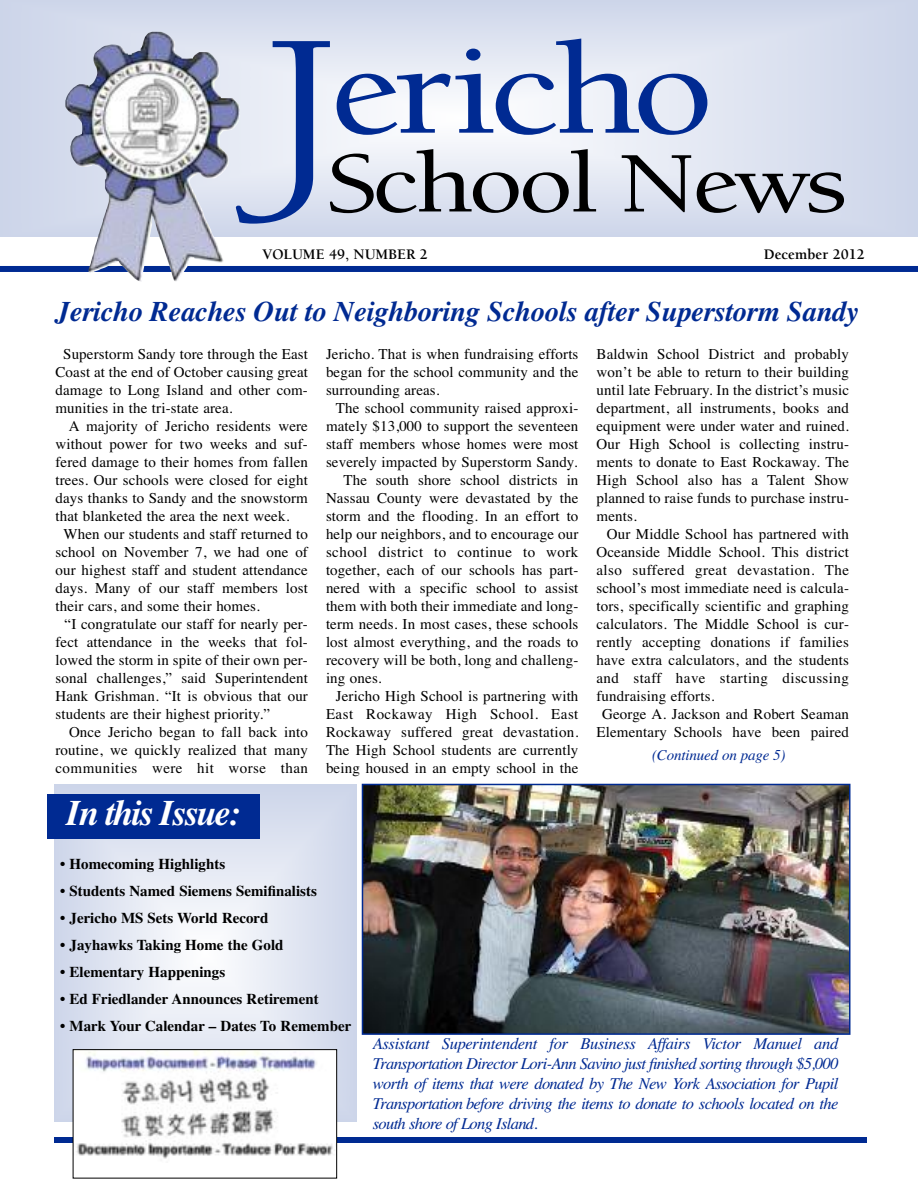
<style>
.page{position:relative;width:918px;height:1188px;background:#fff}
.page>*{position:absolute;margin:0;border:0;box-sizing:border-box;transform-origin:0 0}
.t1{font:500 133.5px "Berkeley";letter-spacing:-.045em;color:#002a92;scale:1.2 1}
.t2{font:500 88.5px "Berkeley";letter-spacing:-.045em;color:#000;scale:1.2 1}
.t3{font:italic 700 36px "Times";letter-spacing:-.05em;color:#fff}
.t4{font:italic 700 28.5px "Times";letter-spacing:-.01em;color:#002a92}
.t5{font:italic 16.5px/19.8px "Times";letter-spacing:-.04em;color:#002a92;text-align:justify}
.t6{font:15px/18px "Times";letter-spacing:.01em;color:#000;text-align:justify}
.t7{font:700 15px "Times";color:#000}
.t8{font:15px "Times";letter-spacing:.03em;color:#000}
.t9{font:700 15px "Berkeley";color:#000}
.t10{font:italic 15px "Times";letter-spacing:-.01em;color:#002a92}
.s1{font-weight:400;font-size:222px}
</style>
<div class="page">
<div style="left:54px;top:1137px;width:813px;height:6px;background:#002a92"></div>
<svg style="left:54px;top:784px;width:302px;height:337px;background:#dfe4f1"></svg>
<div style="left:47px;top:794px;width:213px;height:45px;background:#002a92"></div>
<img style="left:75px;top:1051px;width:260px;height:108px">
<div style="left:73px;top:1049px;width:264px;height:130px;border:1px solid #000"></div>
<img style="left:365px;top:787px;width:482px;height:245px">
<div style="left:362px;top:784px;width:488px;height:251px;border:2px solid #002a92"></div>
<svg style="left:0;top:0;width:918px;height:236px;background:#dde3f0"></svg>
<div style="left:0;top:266px;width:918px;height:6px;background:#002a92"></div>
<img style="left:65px;top:32px;width:175px;height:250px">
<h1 class="t1" style="left:258px;top:39px;width:382px"><span class="s1">J</span>ericho</h1>
<h2 class="t2" style="left:326px;top:149px;width:436px">School News</h2>
<p class="t9" style="left:262px;top:248px;width:167px">VOLUME 49, NUMBER 2</p>
<p class="t9" style="left:764px;top:248px;width:103px">December 2012</p>
<h3 class="t4" style="left:56px;top:294px;width:804px">Jericho Reaches Out to Neighboring Schools after Superstorm Sandy</h3>
<p class="t6" style="left:55px;top:345px;width:254px;text-indent:8px">Superstorm Sandy tore through the East Coast at the end of October causing great damage to Long Island and other com&shy;munities in the tri-state area.</p>
<p class="t6" style="left:69px;top:417px;width:241px">A majority of Jericho residents were</p>
<p class="t6" style="left:55px;top:435px;width:254px">without power for two weeks and suf-</p>
<p class="t6" style="left:55px;top:453px;width:254px">fered damage to their homes from fallen</p>
<p class="t6" style="left:55px;top:471px;width:254px">trees. Our schools were closed for eight</p>
<p class="t6" style="left:55px;top:489px;width:254px">days thanks to Sandy and the snowstorm</p>
<p class="t6" style="left:55px;top:507px;width:235px">that blanketed the area the next week.</p>
<p class="t6" style="left:64px;top:525px;width:246px">When our students and staff returned to</p>
<p class="t6" style="left:55px;top:543px;width:254px">school on November 7, we had one of</p>
<p class="t6" style="left:55px;top:561px;width:254px">our highest staff and student attendance</p>
<p class="t6" style="left:55px;top:579px;width:254px">days. Many of our staff members lost</p>
<p class="t6" style="left:55px;top:597px;width:206px">their cars, and some their homes.</p>
<p class="t6" style="left:65px;top:615px;width:245px">“I congratulate our staff for nearly per-</p>
<p class="t6" style="left:55px;top:633px;width:254px">fect attendance in the weeks that fol-</p>
<p class="t6" style="left:55px;top:651px;width:254px">lowed the storm in spite of their own per-</p>
<p class="t6" style="left:55px;top:669px;width:254px">sonal challenges,” said Superintendent</p>
<p class="t6" style="left:55px;top:687px;width:254px">Hank Grishman. “It is obvious that our</p>
<p class="t6" style="left:55px;top:705px;width:216px">students are their highest priority.”</p>
<p class="t6" style="left:69px;top:723px;width:240px">Once Jericho began to fall back into</p>
<p class="t6" style="left:55px;top:741px;width:254px">routine, we quickly realized that many</p>
<p class="t8" style="left:55px;top:760px;width:254px">communities were hit worse than</p>
<p class="t6" style="left:597px;top:345px;width:254px">Baldwin School District and probably won’t be able to return to their building until late February. In the district’s music department, all instruments, books and equipment were under water and ruined.<br>Our High School is collecting instru&shy;ments to donate to East Rockaway. The High School also has a Talent Show planned to raise funds to purchase instru&shy;ments.</p>
<p class="t6" style="left:607px;top:525px;width:244px">Our Middle School has partnered with</p>
<p class="t6" style="left:597px;top:543px;width:254px">Oceanside Middle School. This district</p>
<p class="t8" style="left:597px;top:562px;width:254px">also suffered great devastation. The</p>
<p class="t6" style="left:597px;top:579px;width:254px">school’s most immediate need is calcula-</p>
<p class="t6" style="left:597px;top:597px;width:254px">tors, specifically scientific and graphing</p>
<p class="t6" style="left:597px;top:615px;width:254px">calculators. The Middle School is cur-</p>
<p class="t6" style="left:597px;top:633px;width:254px">rently accepting donations if families</p>
<p class="t6" style="left:597px;top:651px;width:254px">have extra calculators, and the students</p>
<p class="t8" style="left:597px;top:670px;width:254px">and staff have starting discussing</p>
<p class="t6" style="left:597px;top:687px;width:119px">fundraising efforts.</p>
<p class="t6" style="left:602px;top:705px;width:248px">George A. Jackson and Robert Seaman</p>
<p class="t6" style="left:597px;top:723px;width:254px">Elementary Schools have been paired</p>
<p class="t6" style="left:326px;top:345px;width:254px">Jericho. That is when fundraising efforts began for the school community and the surrounding areas.</p>
<p class="t6" style="left:336px;top:399px;width:244px">The school community raised approxi-</p>
<p class="t6" style="left:326px;top:417px;width:254px">mately $13,000 to support the seventeen</p>
<p class="t6" style="left:326px;top:435px;width:254px">staff members whose homes were most</p>
<p class="t6" style="left:326px;top:453px;width:253px">severely impacted by Superstorm Sandy.</p>
<p class="t6" style="left:343px;top:471px;width:237px">The south shore school districts in</p>
<p class="t6" style="left:326px;top:489px;width:254px">Nassau County were devastated by the</p>
<p class="t6" style="left:326px;top:507px;width:254px">storm and the flooding. In an effort to</p>
<p class="t6" style="left:326px;top:525px;width:254px">help our neighbors, and to encourage our</p>
<p class="t8" style="left:326px;top:544px;width:254px">school district to continue to work</p>
<p class="t6" style="left:326px;top:561px;width:254px">together, each of our schools has part-</p>
<p class="t6" style="left:326px;top:579px;width:254px">nered with a specific school to assist</p>
<p class="t6" style="left:326px;top:597px;width:254px">them with both their immediate and long-</p>
<p class="t6" style="left:326px;top:615px;width:254px">term needs. In most cases, these schools</p>
<p class="t6" style="left:326px;top:633px;width:254px">lost almost everything, and the roads to</p>
<p class="t6" style="left:326px;top:651px;width:254px">recovery will be both, long and challeng-</p>
<p class="t6" style="left:326px;top:669px;width:57px">ing ones.</p>
<p class="t6" style="left:336px;top:687px;width:244px">Jericho High School is partnering with</p>
<p class="t8" style="left:326px;top:706px;width:254px">East Rockaway High School. East</p>
<p class="t6" style="left:326px;top:723px;width:254px">Rockaway suffered great devastation.</p>
<p class="t6" style="left:326px;top:741px;width:254px">The High School students are currently</p>
<p class="t6" style="left:326px;top:759px;width:254px">being housed in an empty school in the</p>
<p class="t10" style="left:652px;top:746px;width:135px">(Continued on page 5)</p>
<h3 class="t3" style="left:66px;top:792px;width:176px">In this Issue:</h3>
<p class="t7" style="left:60px;top:855px;width:167px">• Homecoming Highlights</p>
<p class="t7" style="left:60px;top:882px;width:258px">• Students Named Siemens Semifinalists</p>
<p class="t7" style="left:60px;top:909px;width:210px">• Jericho MS Sets World Record</p>
<p class="t7" style="left:60px;top:936px;width:225px">• Jayhawks Taking Home the Gold</p>
<p class="t7" style="left:60px;top:963px;width:167px">• Elementary Happenings</p>
<p class="t7" style="left:60px;top:990px;width:260px">• Ed Friedlander Announces Retirement</p>
<p class="t7" style="left:60px;top:1017px;width:293px">• Mark Your Calendar – Dates To Remember</p>
<p class="t5" style="left:373px;top:1034px;width:467px">Assistant Superintendent for Business Affairs Victor Manuel and Transportation Director Lori-Ann Savino just finished sorting through $5,000 worth of items that were donated by The New York Association for Pupil Transportation before driving the items to donate to schools located on the south shore of Long Island.</p>
</div>
